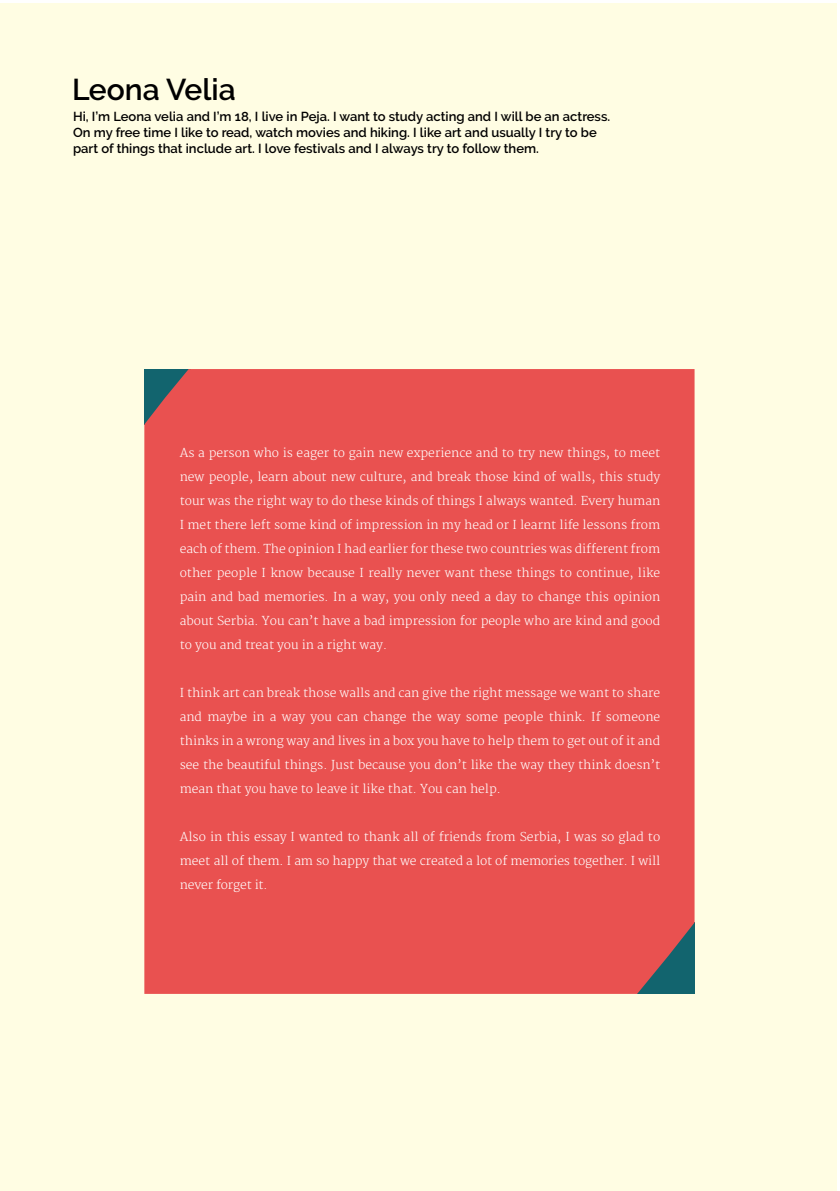
<style>
.page{position:relative;width:840px;height:1191px;background:#fff}
.page>*{position:absolute;margin:0;border:0;box-sizing:border-box;transform-origin:0 0}
.t1{font:600 30px "Raleway";color:#000}
.t2{font:600 13px/16px "Raleway";color:#000}
.t3{font:300 12px/24px "Merriweather";color:#fff;text-align:justify}
</style>
<div class="page">
<div style="left:0;top:3px;width:836px;height:1188px;background:#fffde3"></div>
<div style="left:144px;top:369px;width:550px;height:625px;background:#e95150"></div>
<h1 class="t1" style="left:72px;top:72px;width:165px">Leona Velia</h1>
<p class="t2" style="left:73px;top:109px;width:538px">Hi, I’m Leona velia and I’m 18, I live in Peja. I want to study acting and I will be an actress.<br>On my free time I like to read, watch movies and hiking. I like art and usually I try to be part of things that include art. I love festivals and I always try to follow them.</p>
<p class="t3" style="left:180px;top:441px;width:482px">As a person who is eager to gain new experience and to try new things, to meet new people, learn about new culture, and break those kind of walls, this study tour was the right way to do these kinds of things I always wanted. Every human I met there left some kind of impression in my head or I learnt life lessons from each of them. The opinion I had earlier for these two countries was different from other people I know because I really never want these things to continue, like pain and bad memories. In a way, you only need a day to change this opinion about Serbia. You can’t have a bad impression for people who are kind and good to you and treat you in a right way.</p>
<p class="t3" style="left:180px;top:681px;width:482px">I think art can break those walls and can give the right message we want to share and maybe in a way you can change the way some people think. If someone thinks in a wrong way and lives in a box you have to help them to get out of it and see the beautiful things. Just because you don’t like the way they think doesn’t mean that you have to leave it like that. You can help.</p>
<p class="t3" style="left:180px;top:825px;width:481px">Also in this essay I wanted to thank all of friends from Serbia, I was so glad to meet all of them. I am so happy that we created a lot of memories together. I will never forget it.</p>
</div>
